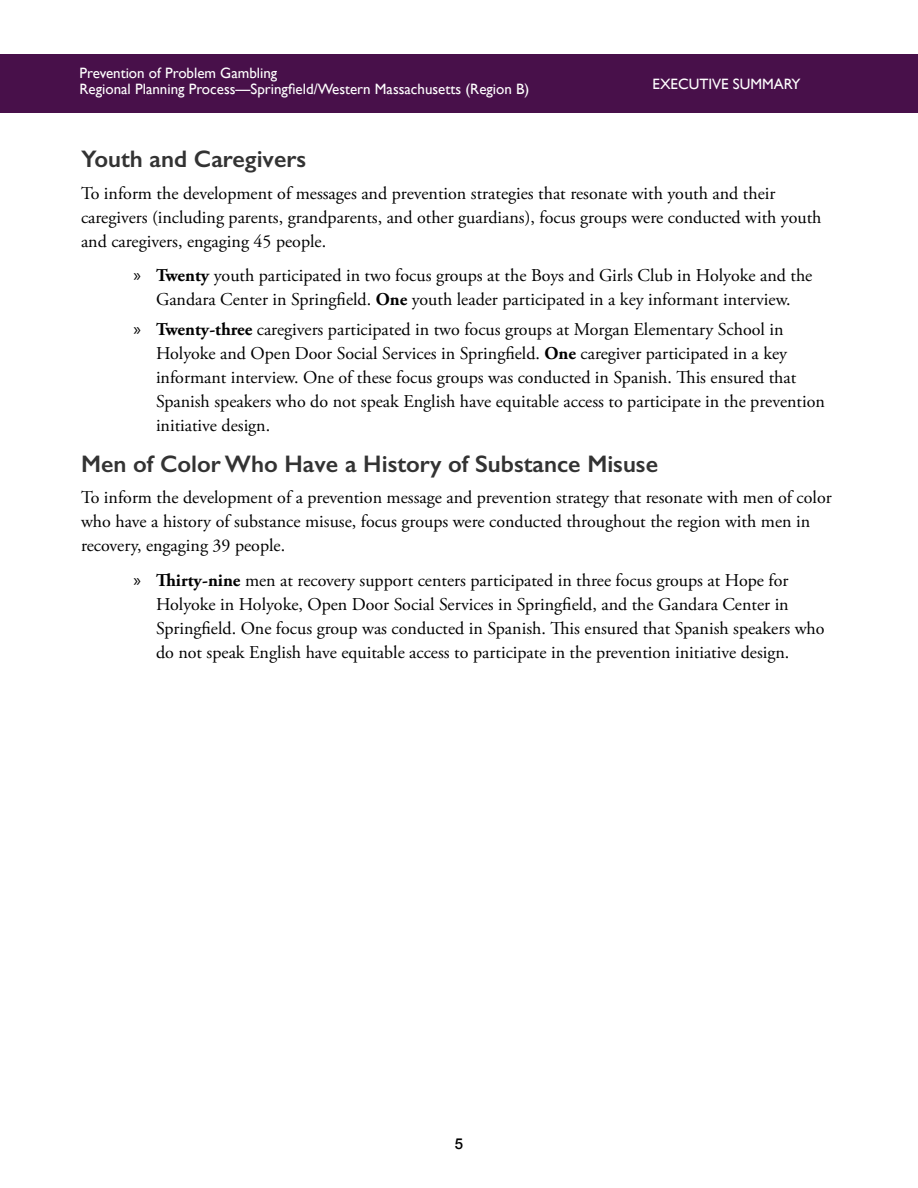
<style>
.page{position:relative;width:918px;height:1188px;background:#fff}
.page>*{position:absolute;margin:0;border:0;box-sizing:border-box;transform-origin:0 0}
.t1{font:600 24px "Gill Sans";color:#333}
.Body{font:18px/24px "Adobe Garamond Pro";color:#000}
.t2{font:15px/16.5px "Gill Sans";color:#fff}
.t3{font:500 15px "Helvetica Neue";color:#000}
.s1{font-family:"Myriad Pro"}
.s2{font-weight:700}
</style>
<div class="page">
<div style="left:0;top:54px;width:918px;height:58px;background:#48104a"></div>
<p class="t2" style="left:80px;top:64px;width:451px">Prevention of Problem Gambling<br>Regional Planning Process—Springfield/Western Massachusetts (Region B)</p>
<p class="t2" style="left:652px;top:76px;width:149px">EXECUTIVE SUMMARY</p>
<h2 class="t1" style="left:81px;top:145px;width:227px">Youth and Caregivers</h2>
<p class="Body" style="left:81px;top:182px;width:742px">To inform the development of messages and prevention strategies that resonate with youth and their caregivers (including parents, grandparents, and other guardians), focus groups were conducted with youth and caregivers, engaging 45 people.</p>
<p class="Body" style="left:134px;top:264px;width:680px;text-align:center"><span class="s1">»</span> <span class="s2">Twenty</span> youth participated in two focus groups at the Boys and Girls Club in Holyoke and the<br>Gandara Center in Springfield. <span class="s2">One</span> youth leader participated in a key informant interview.</p>
<p class="Body" style="left:156px;top:318px;width:670px;text-indent:-22px"><span class="s1">»</span> <span class="s2">Twenty-three</span> caregivers participated in two focus groups at Morgan Elementary School in Holyoke and Open Door Social Services in Springfield. <span class="s2">One</span> caregiver participated in a key informant interview. One of these focus groups was conducted in Spanish. This ensured that Spanish speakers who do not speak English have equitable access to participate in the prevention initiative design.</p>
<h2 class="t1" style="left:81px;top:449px;width:579px">Men of Color Who Have a History of Substance Misuse</h2>
<p class="Body" style="left:81px;top:486px;width:752px">To inform the development of a prevention message and prevention strategy that resonate with men of color who have a history of substance misuse, focus groups were conducted throughout the region with men in recovery, engaging 39 people.</p>
<p class="Body" style="left:156px;top:569px;width:670px;text-indent:-22px"><span class="s1">»</span> <span class="s2">Thirty-nine</span> men at recovery support centers participated in three focus groups at Hope for Holyoke in Holyoke, Open Door Social Services in Springfield, and the Gandara Center in Springfield. One focus group was conducted in Spanish. This ensured that Spanish speakers who do not speak English have equitable access to participate in the prevention initiative design.</p>
<p class="t3" style="left:455px;top:1131px;width:10px">5</p>
</div>
